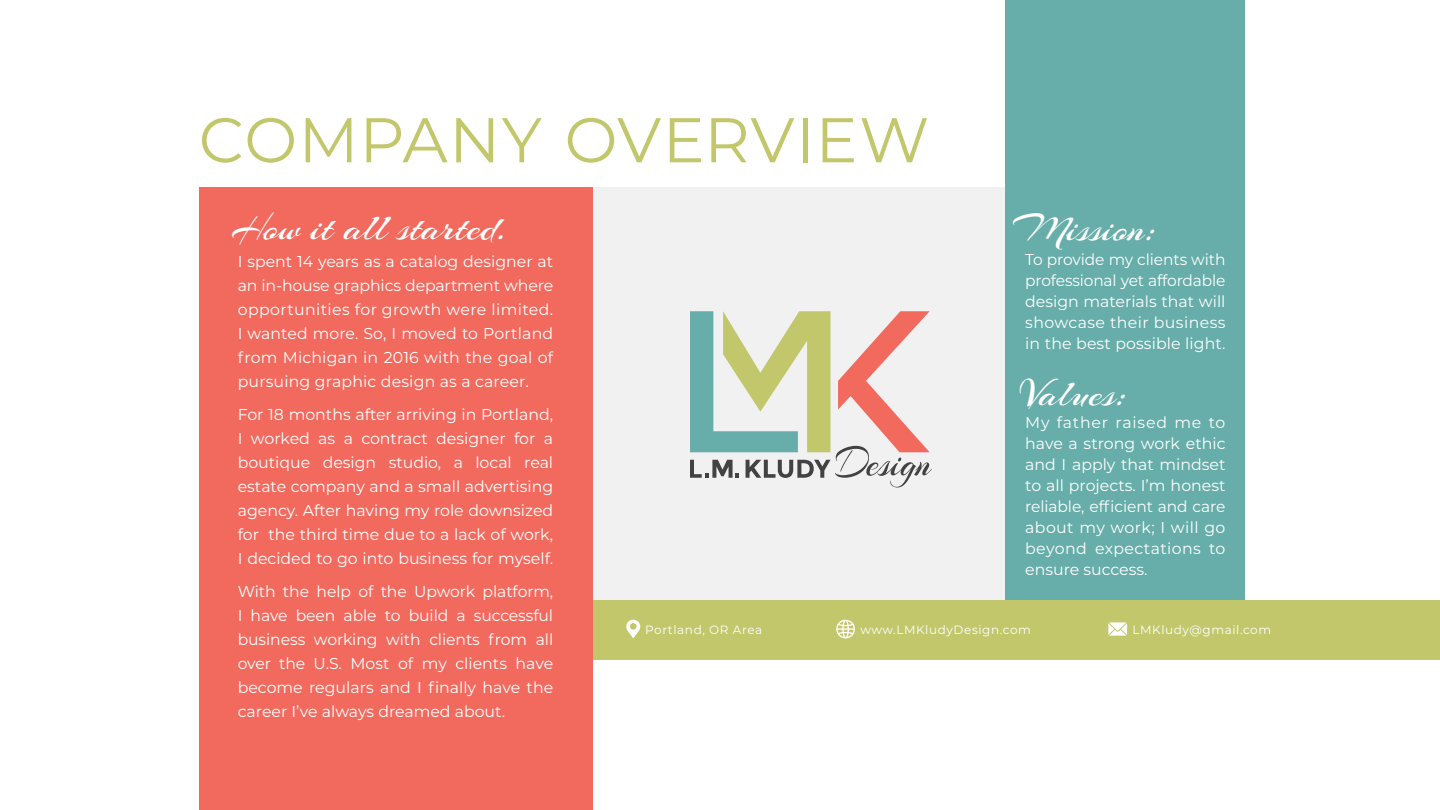
<style>
.page{position:relative;width:1440px;height:810px;background:#fff}
.page>*{position:absolute;margin:0;border:0;box-sizing:border-box;transform-origin:0 0}
.t1{font:63px "Montserrat";letter-spacing:.01em;color:#c2c76c}
.t2{font:40.5px "Arizonia";color:#fff}
.t3{font:15.75px/24px "Montserrat";letter-spacing:.005em;color:#fff;text-align:justify}
.t4{font:12px "Montserrat";letter-spacing:.05em;color:#fff}
</style>
<div class="page">
<div style="left:592px;top:188px;width:413px;height:412px;background:#f0f0f0"></div>
<svg style="left:690px;top:311px;width:242px;height:177px"></svg>
<div style="left:592px;top:600px;width:848px;height:60px;background:#c2c76c"></div>
<div style="left:1005px;top:0;width:240px;height:600px;background:#67ada9"></div>
<div style="left:199px;top:188px;width:393px;height:622px;background:#f26a5e"></div>
<svg style="left:1108px;top:622px;width:19px;height:14px"></svg>
<svg style="left:626px;top:620px;width:14px;height:18px"></svg>
<svg style="left:836px;top:620px;width:19px;height:18px"></svg>
<h1 class="t1" style="left:199px;top:97px;width:732px">COMPANY OVERVIEW</h1>
<h2 class="t2" style="left:231px;top:203px;width:275px">How it all started.</h2>
<p class="t3" style="left:238px;top:249px;width:317px">I spent 14 years as a catalog designer at an in-house graphics department where opportunities for growth were limited.<br>I wanted more. So, I moved to Portland from Michigan in 2016 with the goal of pursuing graphic design as a career.</p>
<p class="t3" style="left:238px;top:402px;width:317px">For 18 months after arriving in Portland, I worked as a contract designer for a boutique design studio, a local real estate company and a small advertising agency. After having my role downsized for the third time due to a lack of work, I decided to go into business for myself.</p>
<p class="t3" style="left:238px;top:579px;width:317px">With the help of the Upwork platform, I have been able to build a successful business working with clients from all over the U.S. Most of my clients have become regulars and I finally have the career I’ve always dreamed about.</p>
<h2 class="t2" style="left:1013px;top:203px;width:143px">Mission:</h2>
<p class="t3" style="left:1025px;top:249px;width:202px;line-height:21px">To provide my clients with professional yet affordable design materials that will showcase their business in the best possible light.</p>
<h2 class="t2" style="left:1020px;top:369px;width:108px">Values:</h2>
<p class="t3" style="left:1025px;top:412px;width:202px;line-height:21px">My father raised me to have a strong work ethic and I apply that mindset to all projects. I’m honest reliable, efficient and care about my work; I will go beyond expectations to ensure success.</p>
<p class="t4" style="left:645px;top:621px;width:119px">Portland, OR Area</p>
<p class="t4" style="left:860px;top:621px;width:172px">www.LMKludyDesign.com</p>
<p class="t4" style="left:1132px;top:621px;width:140px">LMKludy@gmail.com</p>
</div>
